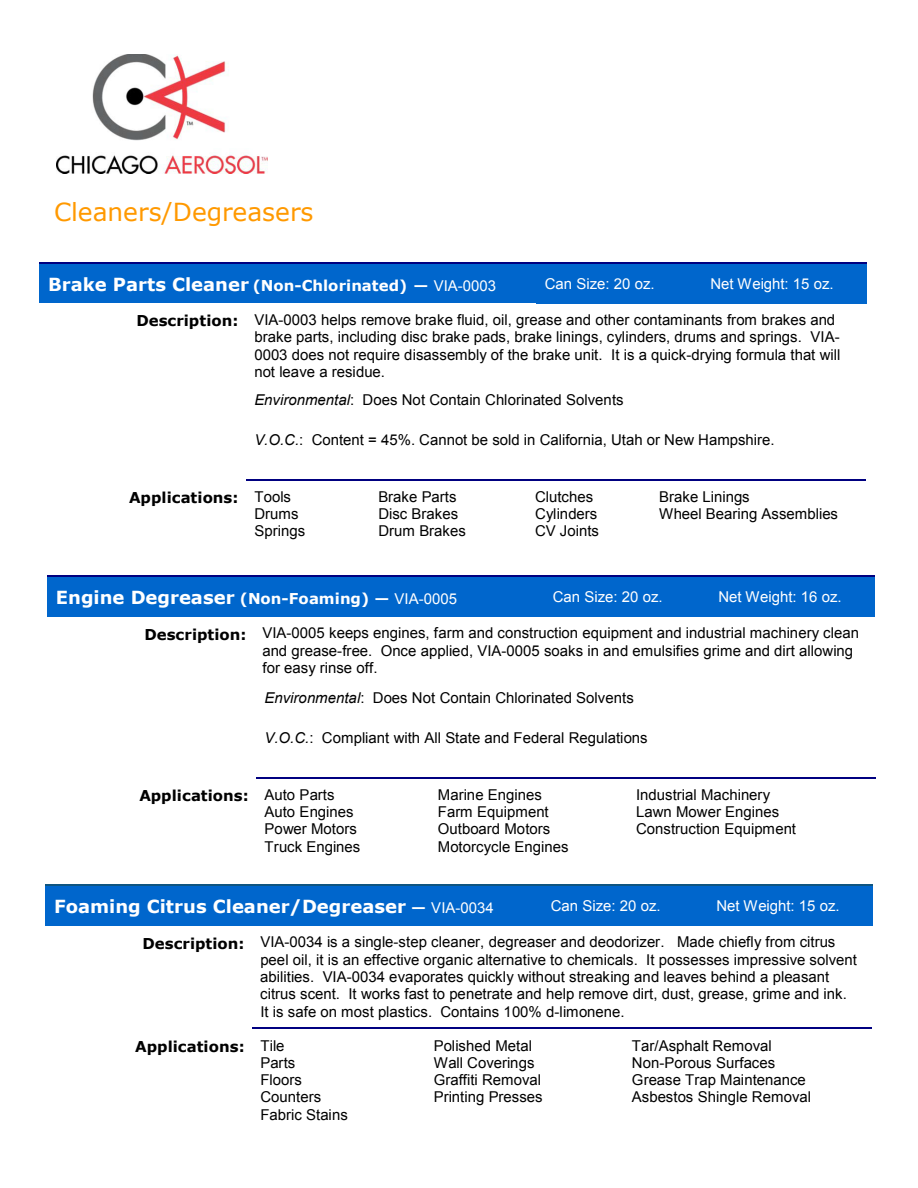
<style>
.page{position:relative;width:918px;height:1188px;background:#fff}
.page>*{position:absolute;margin:0;border:0;box-sizing:border-box;transform-origin:0 0}
.t1{font:24.9px "Verdana";color:#f90}
.t2{font:700 18px "Verdana";color:#fff}
.t3{font:15px/17.2px "Arial";color:#000}
.t4{font:15px "Arial";color:#fff}
.t5{font:700 15px "Verdana";color:#000}
.t6{font:700 15px "Verdana";color:#fff}
.s1{font-size:18px}
.s2{font-family:"Arial";font-weight:400}
.s3{font-family:"Verdana";font-weight:700}
.s4{font-style:italic}
.s5{font-size:15px}
.s6{font-family:"Arial";font-weight:400;font-size:15px}
</style>
<div class="page">
<div style="left:39px;top:273px;width:9px;height:21px;background:#06c"></div>
<div style="left:527px;top:273px;width:9px;height:21px;background:#06c"></div>
<div style="left:48px;top:273px;width:479px;height:21px;background:#06c"></div>
<div style="left:536px;top:264px;width:165px;height:11px;background:#06c"></div>
<div style="left:536px;top:275px;width:9px;height:17px;background:#06c"></div>
<div style="left:692px;top:275px;width:9px;height:17px;background:#06c"></div>
<div style="left:536px;top:292px;width:165px;height:11px;background:#06c"></div>
<div style="left:545px;top:275px;width:147px;height:17px;background:#06c"></div>
<div style="left:701px;top:264px;width:166px;height:11px;background:#06c"></div>
<div style="left:701px;top:275px;width:9px;height:17px;background:#06c"></div>
<div style="left:858px;top:275px;width:9px;height:17px;background:#06c"></div>
<div style="left:701px;top:292px;width:166px;height:11px;background:#06c"></div>
<div style="left:710px;top:275px;width:148px;height:17px;background:#06c"></div>
<hr style="left:39px;top:262px;width:497px;height:2px;background:#000080">
<div style="left:39px;top:294px;width:497px;height:9px;background:#06c"></div>
<div style="left:39px;top:264px;width:497px;height:9px;background:#06c"></div>
<hr style="left:536px;top:262px;width:165px;height:2px;background:#000080">
<hr style="left:701px;top:262px;width:166px;height:2px;background:#000080">
<hr style="left:247px;top:479px;width:619px;height:1px;background:#000080">
<img style="left:56px;top:54px;width:212px;height:120px">
<div style="left:47px;top:586px;width:9px;height:22px;background:#06c"></div>
<div style="left:535px;top:586px;width:9px;height:22px;background:#06c"></div>
<div style="left:56px;top:586px;width:479px;height:22px;background:#06c"></div>
<div style="left:544px;top:577px;width:165px;height:11px;background:#06c"></div>
<div style="left:544px;top:588px;width:9px;height:17px;background:#06c"></div>
<div style="left:700px;top:588px;width:9px;height:17px;background:#06c"></div>
<div style="left:544px;top:605px;width:165px;height:12px;background:#06c"></div>
<div style="left:553px;top:588px;width:147px;height:17px;background:#06c"></div>
<div style="left:709px;top:577px;width:166px;height:11px;background:#06c"></div>
<div style="left:709px;top:588px;width:9px;height:17px;background:#06c"></div>
<div style="left:866px;top:588px;width:9px;height:17px;background:#06c"></div>
<div style="left:709px;top:605px;width:166px;height:12px;background:#06c"></div>
<div style="left:718px;top:588px;width:148px;height:17px;background:#06c"></div>
<hr style="left:47px;top:576px;width:497px;height:1px;background:#000080">
<div style="left:47px;top:608px;width:497px;height:9px;background:#06c"></div>
<div style="left:47px;top:577px;width:497px;height:9px;background:#06c"></div>
<hr style="left:544px;top:576px;width:165px;height:1px;background:#000080">
<hr style="left:709px;top:576px;width:166px;height:1px;background:#000080">
<div style="left:45px;top:895px;width:9px;height:22px;background:#06c"></div>
<div style="left:533px;top:895px;width:9px;height:22px;background:#06c"></div>
<div style="left:54px;top:895px;width:479px;height:22px;background:#06c"></div>
<div style="left:542px;top:886px;width:165px;height:11px;background:#06c"></div>
<div style="left:542px;top:897px;width:9px;height:18px;background:#06c"></div>
<div style="left:698px;top:897px;width:9px;height:18px;background:#06c"></div>
<div style="left:542px;top:915px;width:165px;height:11px;background:#06c"></div>
<div style="left:551px;top:897px;width:147px;height:18px;background:#06c"></div>
<div style="left:707px;top:886px;width:166px;height:11px;background:#06c"></div>
<div style="left:707px;top:897px;width:9px;height:18px;background:#06c"></div>
<div style="left:864px;top:897px;width:9px;height:18px;background:#06c"></div>
<div style="left:707px;top:915px;width:166px;height:11px;background:#06c"></div>
<div style="left:716px;top:897px;width:148px;height:18px;background:#06c"></div>
<hr style="left:45px;top:885px;width:497px;height:1px;background:#0f5580">
<div style="left:45px;top:917px;width:497px;height:9px;background:#06c"></div>
<div style="left:45px;top:886px;width:497px;height:9px;background:#06c"></div>
<hr style="left:542px;top:885px;width:165px;height:1px;background:#0f5580">
<hr style="left:707px;top:885px;width:166px;height:1px;background:#0f5580">
<hr style="left:253px;top:1028px;width:619px;height:1px;background:#000080">
<hr style="left:257px;top:777px;width:619px;height:1px;background:#000080">
<h1 class="t1" style="left:54px;top:195px;width:261px">Cleaners/Degreasers</h1>
<p class="t6" style="left:48px;top:274px;width:450px"><span class="s1">Brake Parts Cleaner</span> (Non-Chlorinated) — <span class="s2">VIA-0003</span></p>
<p class="t4" style="left:545px;top:274px;width:111px">Can Size: 20 oz.</p>
<p class="t4" style="left:710px;top:274px;width:125px">Net Weight: 15 oz.</p>
<p class="t3" style="left:254px;top:311px;width:588px;text-indent:-118px"><span class="s3">Description:</span> VIA-0003 helps remove brake fluid, oil, grease and other contaminants from brakes and brake parts, including disc brake pads, brake linings, cylinders, drums and springs. VIA-0003 does not require disassembly of the brake unit. It is a quick-drying formula that will not leave a residue.</p>
<p class="t3" style="left:254px;top:392px;width:371px"><span class="s4">Environmental</span>: Does Not Contain Chlorinated Solvents</p>
<p class="t3" style="left:254px;top:431px;width:522px"><span class="s4">V.O.C.</span>: Content = 45%. Cannot be sold in California, Utah or New Hampshire.</p>
<p class="t5" style="left:129px;top:487px;width:164px">Applications: <span class="s2">Tools</span></p>
<p class="t3" style="left:255px;top:505px;width:52px">Drums<br>Springs</p>
<p class="t3" style="left:378px;top:488px;width:89px">Brake Parts<br>Disc Brakes<br>Drum Brakes</p>
<p class="t3" style="left:535px;top:488px;width:65px">Clutches<br>Cylinders<br>CV Joints</p>
<p class="t3" style="left:659px;top:488px;width:180px">Brake Linings<br>Wheel Bearing Assemblies</p>
<p class="t2" style="left:56px;top:585px;width:403px">Engine Degreaser <span class="s5">(Non-Foaming) —</span> <span class="s6">VIA-0005</span></p>
<p class="t4" style="left:553px;top:587px;width:111px">Can Size: 20 oz.</p>
<p class="t4" style="left:718px;top:587px;width:125px">Net Weight: 16 oz.</p>
<p class="t3" style="left:262px;top:625px;width:598px;text-indent:-118px"><span class="s3">Description:</span> VIA-0005 keeps engines, farm and construction equipment and industrial machinery clean and grease-free. Once applied, VIA-0005 soaks in and emulsifies grime and dirt allowing for easy rinse off.</p>
<p class="t3" style="left:265px;top:690px;width:371px"><span class="s4">Environmental</span>: Does Not Contain Chlorinated Solvents</p>
<p class="t3" style="left:265px;top:729px;width:385px"><span class="s4">V.O.C.</span>: Compliant with All State and Federal Regulations</p>
<p class="t5" style="left:139px;top:785px;width:197px">Applications: <span class="s2">Auto Parts</span></p>
<p class="t3" style="left:265px;top:803px;width:97px">Auto Engines<br>Power Motors<br>Truck Engines</p>
<p class="t3" style="left:438px;top:786px;width:132px">Marine Engines<br>Farm Equipment<br>Outboard Motors<br>Motorcycle Engines</p>
<p class="t3" style="left:636px;top:786px;width:161px">Industrial Machinery<br>Lawn Mower Engines<br>Construction Equipment</p>
<p class="t2" style="left:54px;top:894px;width:441px">Foaming Citrus Cleaner/Degreaser <span class="s5">—</span> <span class="s6">VIA-0034</span></p>
<p class="t4" style="left:551px;top:896px;width:111px">Can Size: 20 oz.</p>
<p class="t4" style="left:716px;top:896px;width:125px">Net Weight: 15 oz.</p>
<p class="t3" style="left:260px;top:934px;width:598px;text-indent:-118px"><span class="s3">Description:</span> VIA-0034 is a single-step cleaner, degreaser and deodorizer. Made chiefly from citrus peel oil, it is an effective organic alternative to chemicals. It possesses impressive solvent abilities. VIA-0034 evaporates quickly without streaking and leaves behind a pleasant citrus scent. It works fast to penetrate and help remove dirt, dust, grease, grime and ink.<br>It is safe on most plastics. Contains 100% d-limonene.</p>
<p class="t5" style="left:135px;top:1036px;width:151px">Applications: <span class="s2">Tile</span></p>
<p class="t3" style="left:260px;top:1054px;width:89px">Parts<br>Floors<br>Counters<br>Fabric Stains</p>
<p class="t3" style="left:434px;top:1037px;width:110px">Polished Metal<br>Wall Coverings<br>Graffiti Removal<br>Printing Presses</p>
<p class="t3" style="left:632px;top:1037px;width:181px">Tar/Asphalt Removal<br>Non-Porous Surfaces<br>Grease Trap Maintenance<br>Asbestos Shingle Removal</p>
</div>
